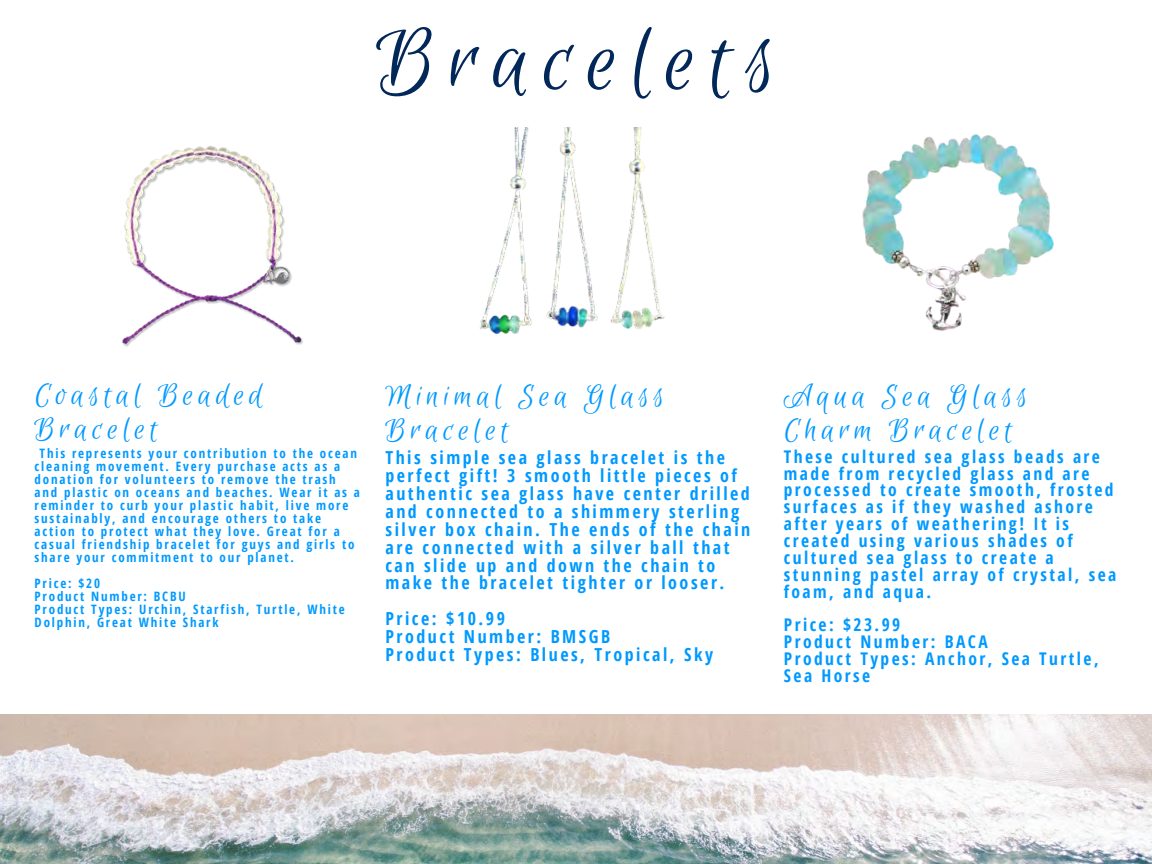
<style>
.page{position:relative;width:1152px;height:864px;background:#fff}
.page>*{position:absolute;margin:0;border:0;box-sizing:border-box;transform-origin:0 0}
.t1{font:97.5px "Euphoria Script";letter-spacing:.14em;color:#022759}
.t2{font:33.75px/33.8px "Euphoria Script";letter-spacing:.14em;color:#09f}
.t3{font:700 18px/18px "Open Sans Condensed";letter-spacing:.14em;color:#09f}
.t4{font:700 17.55px/16.8px "Open Sans Condensed";letter-spacing:.14em;color:#09f}
.t5{font:700 12.9px/12.9px "Open Sans Condensed";letter-spacing:.14em;color:#09f}
</style>
<div class="page">
<img style="left:122px;top:145px;width:181px;height:202px">
<img style="left:480px;top:128px;width:185px;height:207px">
<img style="left:862px;top:134px;width:192px;height:197px">
<img style="left:0;top:714px;width:1152px;height:150px">
<p class="t1" style="left:376px;top:8px;width:401px">Bracelets</p>
<p class="t2" style="left:35px;top:380px;width:229px">Coastal Beaded</p>
<p class="t2" style="left:35px;top:413px;width:125px">Bracelet</p>
<p class="t5" style="left:40px;top:447px;width:319px">This represents your contribution to the ocean</p>
<p class="t5" style="left:35px;top:460px;width:307px">cleaning movement. Every purchase acts as a</p>
<p class="t5" style="left:35px;top:473px;width:327px">donation for volunteers to remove the trash and plastic on oceans and beaches. Wear it as a reminder to curb your plastic habit, live more sustainably, and encourage others to take action to protect what they love. Great for a casual friendship bracelet for guys and girls to share your commitment to our planet.</p>
<p class="t5" style="left:35px;top:576px;width:312px">Price: $20<br>Product Number: BCBU<br>Product Types: Urchin, Starfish, Turtle, White<br>Dolphin, Great White Shark</p>
<h2 class="t2" style="left:385px;top:380px;width:280px">Minimal Sea Glass<br>Bracelet</h2>
<p class="t3" style="left:385px;top:448px;width:366px">This simple sea glass bracelet is the perfect gift! 3 smooth little pieces of authentic sea glass have center drilled and connected to a shimmery sterling silver box chain. The ends of the chain are connected with a silver ball that can slide up and down the chain to make the bracelet tighter or looser.</p>
<h3 class="t3" style="left:385px;top:609px;width:329px">Price: $10.99<br>Product Number: BMSGB<br>Product Types: Blues, Tropical, Sky</h3>
<h2 class="t2" style="left:784px;top:380px;width:245px">Aqua Sea Glass<br>Charm Bracelet</h2>
<p class="t4" style="left:784px;top:448px;width:334px">These cultured sea glass beads are made from recycled glass and are processed to create smooth, frosted surfaces as if they washed ashore after years of weathering! It is created using various shades of cultured sea glass to create a stunning pastel array of crystal, sea foam, and aqua.</p>
<h3 class="t4" style="left:784px;top:616px;width:316px">Price: $23.99<br>Product Number: BACA<br>Product Types: Anchor, Sea Turtle,<br>Sea Horse</h3>
</div>
